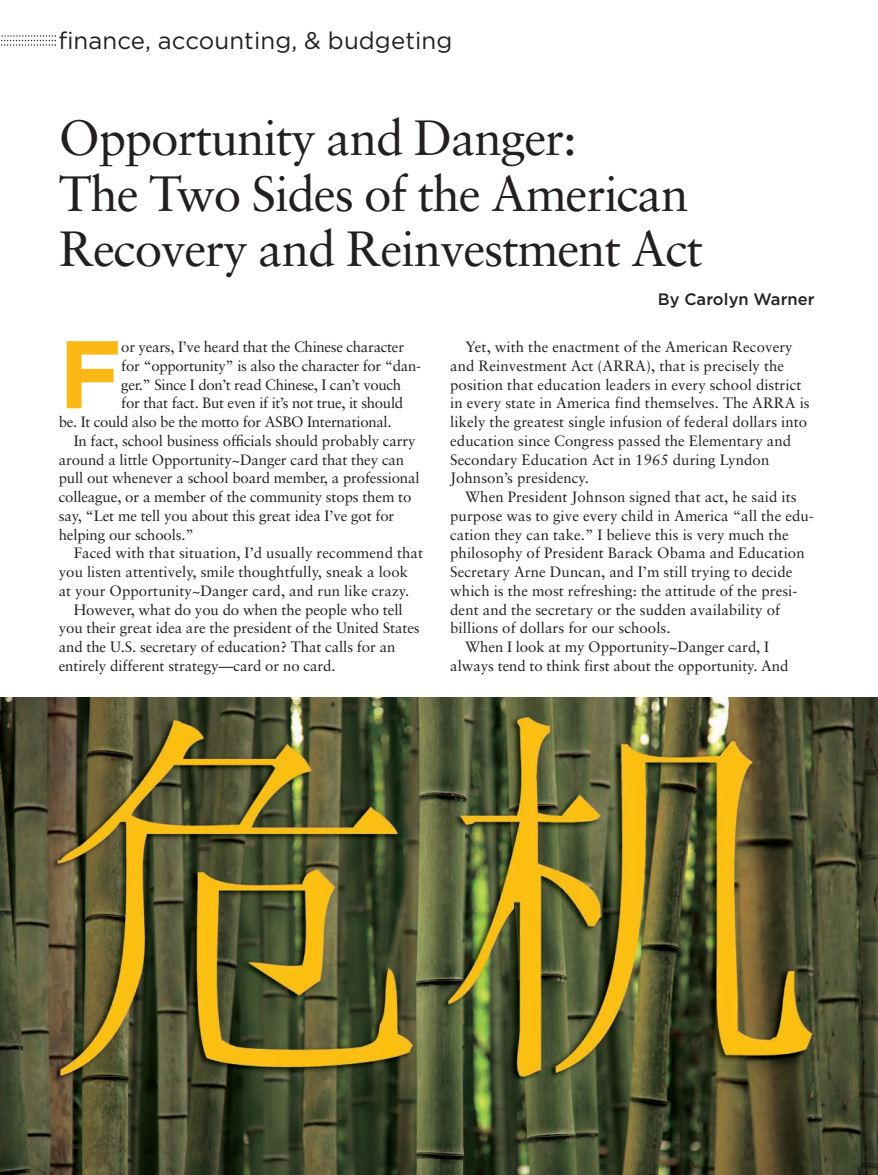
<style>
.page{position:relative;width:878px;height:1175px;background:#fff}
.page>*{position:absolute;margin:0;border:0;box-sizing:border-box;transform-origin:0 0}
.t1{font:700 95.85px "Gotham";color:#fcb814}
.t2{font:49.5px/55.5px "Sabon";letter-spacing:-.025em;color:#231f20}
.t3{font:24px "Gotham";letter-spacing:.005em;color:#231f20}
.t4{font:500 16.5px "Gotham";letter-spacing:.005em;color:#231f20}
.t5{font:15px/18.8px "Sabon";letter-spacing:.005em;color:#231f20}
.t6{font:15px "Sabon";letter-spacing:-.02em;color:#231f20}
</style>
<div class="page">
<img style="left:0;top:698px;width:878px;height:477px">
<svg style="left:1px;top:35px;width:55px;height:11px"></svg>
<h3 class="t3" style="left:58px;top:32px;width:395px">finance, accounting, &amp; budgeting</h3>
<h2 class="t2" style="left:59px;top:114px;width:646px">Opportunity and Danger:<br>The Two Sides of the American<br>Recovery and Reinvestment Act</h2>
<p class="t4" style="left:658px;top:293px;width:158px">By Carolyn Warner</p>
<h1 class="t1" style="left:59px;top:319px;width:64px">F</h1>
<p class="t6" style="left:121px;top:341px;width:284px">or years, I’ve heard that the Chinese character</p>
<p class="t6" style="left:121px;top:359px;width:301px">for “opportunity” is also the character for “dan-</p>
<p class="t6" style="left:121px;top:378px;width:281px">ger.” Since I don’t read Chinese, I can’t vouch</p>
<p class="t6" style="left:121px;top:397px;width:283px">for that fact. But even if it’s not true, it should</p>
<p class="t6" style="left:59px;top:416px;width:334px">be. It could also be the motto for ASBO International.</p>
<p class="t5" style="left:74px;top:432px;width:343px">In fact, school business officials should probably carry</p>
<p class="t5" style="left:59px;top:451px;width:347px">around a little Opportunity~Danger card that they can</p>
<p class="t5" style="left:59px;top:470px;width:362px">pull out whenever a school board member, a professional</p>
<p class="t5" style="left:59px;top:489px;width:354px">colleague, or a member of the community stops them to</p>
<p class="t5" style="left:59px;top:507px;width:337px">say, “Let me tell you about this great idea I’ve got for</p>
<p class="t5" style="left:59px;top:526px;width:137px">helping our schools.”</p>
<p class="t5" style="left:74px;top:545px;width:351px">Faced with that situation, I’d usually recommend that</p>
<p class="t5" style="left:59px;top:564px;width:351px">you listen attentively, smile thoughtfully, sneak a look</p>
<p class="t5" style="left:59px;top:582px;width:352px">at your Opportunity~Danger card, and run like crazy.</p>
<p class="t5" style="left:74px;top:601px;width:330px">However, what do you do when the people who tell</p>
<p class="t5" style="left:59px;top:620px;width:363px">you their great idea are the president of the United States</p>
<p class="t5" style="left:59px;top:639px;width:338px">and the U.S. secretary of education? That calls for an</p>
<p class="t5" style="left:59px;top:657px;width:278px">entirely different strategy—card or no card.</p>
<p class="t5" style="left:450px;top:339px;width:361px;text-indent:15px">Yet, with the enactment of the American Recovery and Reinvestment Act (ARRA), that is precisely the position that education leaders in every school district in every state in America find themselves. The ARRA is likely the greatest single infusion of federal dollars into education since Congress passed the Elementary and Secondary Education Act in 1965 during Lyndon Johnson’s presidency.</p>
<p class="t5" style="left:465px;top:489px;width:333px">When President Johnson signed that act, he said its</p>
<p class="t5" style="left:450px;top:507px;width:365px">purpose was to give every child in America “all the edu-</p>
<p class="t5" style="left:450px;top:526px;width:340px">cation they can take.” I believe this is very much the</p>
<p class="t5" style="left:450px;top:545px;width:356px">philosophy of President Barack Obama and Education</p>
<p class="t5" style="left:450px;top:564px;width:344px">Secretary Arne Duncan, and I’m still trying to decide</p>
<p class="t5" style="left:450px;top:582px;width:349px">which is the most refreshing: the attitude of the presi-</p>
<p class="t5" style="left:450px;top:601px;width:331px">dent and the secretary or the sudden availability of</p>
<p class="t5" style="left:450px;top:620px;width:222px">billions of dollars for our schools.</p>
<p class="t5" style="left:465px;top:639px;width:305px">When I look at my Opportunity~Danger card, I</p>
<p class="t5" style="left:450px;top:657px;width:340px">always tend to think first about the opportunity. And</p>
</div>
